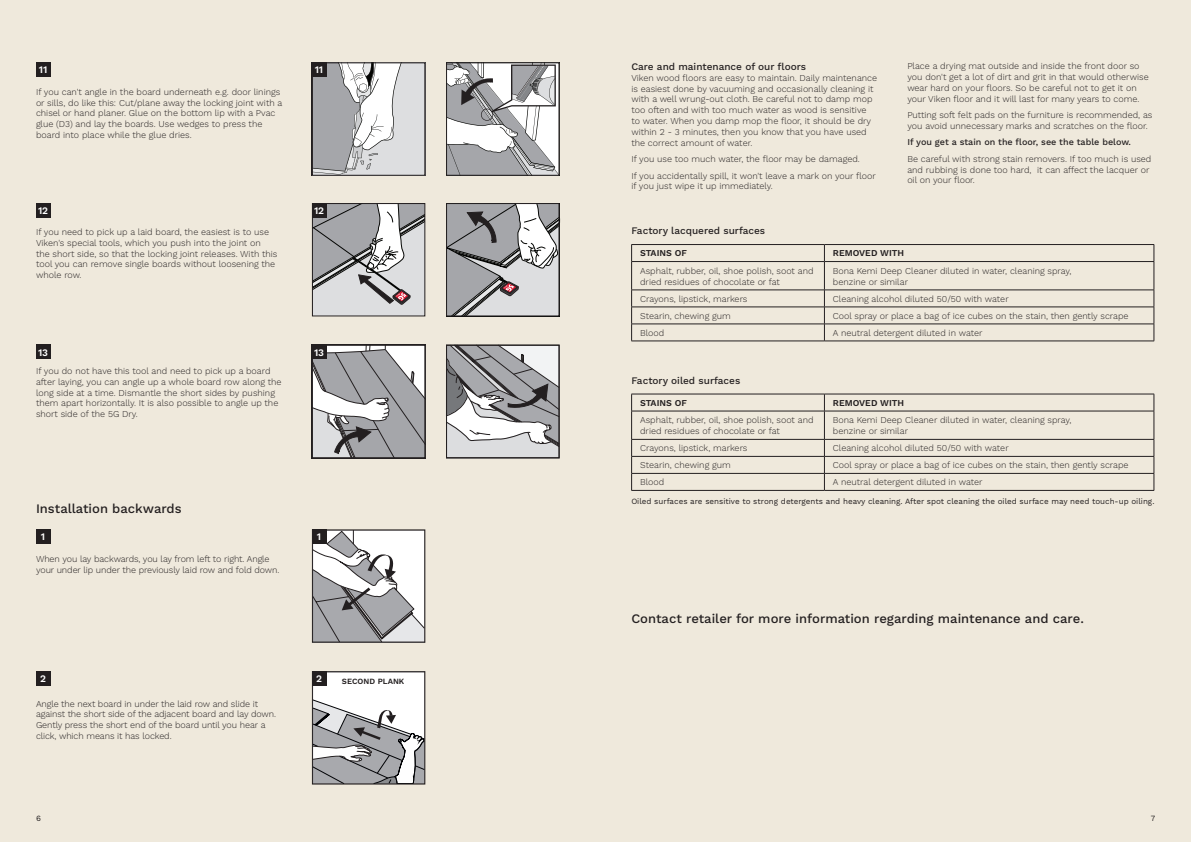
<style>
.page{position:relative;width:1191px;height:842px;background:#fff}
.page>*{position:absolute;margin:0;border:0;box-sizing:border-box;transform-origin:0 0}
.t1{font:500 13px "Work Sans";color:#231f20}
.t2{font:500 10px "Work Sans";color:#231f20}
.t3{font:600 10px "Work Sans";letter-spacing:-.02em;color:#fff}
.t4{font:300 9px/10.8px "Work Sans";color:#231f20}
.t5{font:500 9px "Work Sans";color:#231f20}
.t6{font:600 9px "Work Sans";color:#231f20}
.t7{font:8px "Work Sans";color:#231f20}
.t8{font:600 8px "Work Sans";color:#231f20}
</style>
<div class="page">
<div style="left:595px;top:0;width:596px;height:842px;background:#efe9dc"></div>
<div style="left:0;top:0;width:605px;height:842px;background:#efe9dc"></div>
<hr style="left:631px;top:244px;width:193px;height:1px;background:#231f20">
<hr style="left:824px;top:244px;width:330px;height:1px;background:#231f20">
<hr style="left:631px;top:307px;width:193px;height:1px;background:#231f20">
<hr style="left:824px;top:307px;width:330px;height:1px;background:#231f20">
<hr style="left:631px;top:324px;width:193px;height:1px;background:#231f20">
<hr style="left:824px;top:324px;width:330px;height:1px;background:#231f20">
<svg style="left:824px;top:245px;width:1px;height:96px"></svg>
<hr style="left:631px;top:341px;width:193px;height:1px;background:#231f20">
<hr style="left:824px;top:341px;width:330px;height:1px;background:#231f20">
<hr style="left:631px;top:261px;width:193px;height:1px;background:#231f20">
<svg style="left:631px;top:245px;width:1px;height:96px"></svg>
<hr style="left:824px;top:261px;width:330px;height:1px;background:#231f20">
<svg style="left:1153px;top:245px;width:1px;height:96px"></svg>
<hr style="left:631px;top:290px;width:193px;height:1px;background:#231f20">
<hr style="left:824px;top:290px;width:330px;height:1px;background:#231f20">
<hr style="left:631px;top:394px;width:193px;height:1px;background:#231f20">
<hr style="left:824px;top:394px;width:330px;height:1px;background:#231f20">
<hr style="left:631px;top:456px;width:193px;height:1px;background:#231f20">
<hr style="left:824px;top:456px;width:330px;height:1px;background:#231f20">
<hr style="left:631px;top:473px;width:193px;height:1px;background:#231f20">
<hr style="left:824px;top:473px;width:330px;height:1px;background:#231f20">
<svg style="left:824px;top:394px;width:1px;height:96px"></svg>
<hr style="left:631px;top:490px;width:193px;height:1px;background:#231f20">
<hr style="left:824px;top:490px;width:330px;height:1px;background:#231f20">
<hr style="left:631px;top:411px;width:193px;height:1px;background:#231f20">
<svg style="left:631px;top:394px;width:1px;height:96px"></svg>
<hr style="left:824px;top:411px;width:330px;height:1px;background:#231f20">
<svg style="left:1153px;top:394px;width:1px;height:96px"></svg>
<hr style="left:631px;top:439px;width:193px;height:1px;background:#231f20">
<hr style="left:824px;top:439px;width:330px;height:1px;background:#231f20">
<svg style="left:448px;top:347px;width:109px;height:109px;background:#b4b5b7"></svg>
<div style="left:446px;top:345px;width:113px;height:113px;border:1px solid #231f20"></div>
<svg style="left:314px;top:205px;width:109px;height:109px;background:#b7b7b9"></svg>
<div style="left:312px;top:203px;width:113px;height:113px;border:1px solid #231f20"></div>
<svg style="left:448px;top:203px;width:112px;height:113px;background:#afafb1"></svg>
<div style="left:446px;top:203px;width:113px;height:113px;border:1px solid #231f20"></div>
<svg style="left:314px;top:347px;width:109px;height:109px;background:#b0b0b3"></svg>
<div style="left:312px;top:345px;width:113px;height:113px;border:1px solid #231f20"></div>
<svg style="left:314px;top:64px;width:109px;height:110px;background:#cacbcd"></svg>
<div style="left:312px;top:62px;width:113px;height:114px;border:1px solid #231f20"></div>
<svg style="left:448px;top:64px;width:109px;height:110px;background:#bcbdbe"></svg>
<div style="left:446px;top:62px;width:113px;height:114px;border:1px solid #231f20"></div>
<div style="left:312px;top:62px;width:14px;height:15px;background:#231f20"></div>
<div style="left:36px;top:62px;width:14px;height:15px;background:#231f20"></div>
<div style="left:312px;top:203px;width:14px;height:14px;background:#231f20"></div>
<div style="left:312px;top:345px;width:14px;height:14px;background:#231f20"></div>
<div style="left:36px;top:203px;width:14px;height:14px;background:#231f20"></div>
<div style="left:36px;top:345px;width:14px;height:14px;background:#231f20"></div>
<svg style="left:314px;top:531px;width:109px;height:110px;background:#c4c4c6"></svg>
<div style="left:312px;top:529px;width:113px;height:114px;border:1px solid #231f20"></div>
<svg style="left:314px;top:673px;width:109px;height:109px;background:#c7c8c9"></svg>
<div style="left:312px;top:671px;width:113px;height:113px;border:1px solid #231f20"></div>
<div style="left:312px;top:529px;width:14px;height:15px;background:#231f20"></div>
<div style="left:36px;top:529px;width:14px;height:15px;background:#231f20"></div>
<div style="left:312px;top:671px;width:14px;height:14px;background:#231f20"></div>
<div style="left:36px;top:671px;width:14px;height:14px;background:#231f20"></div>
<p class="t3" style="left:39px;top:64px;width:10px">11</p>
<p class="t3" style="left:315px;top:64px;width:10px">11</p>
<p class="t4" style="left:36px;top:87px;width:248px">If you can't angle in the board underneath e.g. door linings or sills, do like this: Cut/plane away the locking joint with a chisel or hand planer. Glue on the bottom lip with a Pvac glue (D3) and lay the boards. Use wedges to press the board into place while the glue dries.</p>
<p class="t3" style="left:38px;top:205px;width:11px">12</p>
<p class="t4" style="left:36px;top:227px;width:243px">If you need to pick up a laid board, the easiest is to use Viken's special tools, which you push into the joint on<br>the short side, so that the locking joint releases. With this tool you can remove single boards without loosening the whole row.</p>
<p class="t3" style="left:38px;top:346px;width:11px">13</p>
<p class="t4" style="left:36px;top:366px;width:247px">If you do not have this tool and need to pick up a board after laying, you can angle up a whole board row along the long side at a time. Dismantle the short sides by pushing them apart horizontally. It is also possible to angle up the short side of the 5G Dry.</p>
<p class="t3" style="left:314px;top:205px;width:11px">12</p>
<p class="t3" style="left:314px;top:346px;width:11px">13</p>
<h1 class="t1" style="left:36px;top:501px;width:147px">Installation backwards</h1>
<p class="t3" style="left:41px;top:531px;width:6px">1</p>
<p class="t3" style="left:317px;top:531px;width:6px">1</p>
<p class="t4" style="left:36px;top:554px;width:245px">When you lay backwards, you lay from left to right. Angle your under lip under the previously laid row and fold down.</p>
<p class="t3" style="left:40px;top:673px;width:7px">2</p>
<p class="t3" style="left:316px;top:673px;width:7px">2</p>
<p class="t8" style="left:342px;top:676px;width:64px">SECOND PLANK</p>
<p class="t4" style="left:36px;top:699px;width:242px">Angle the next board in under the laid row and slide it against the short side of the adjacent board and lay down.<br>Gently press the short end of the board until you hear a click, which means it has locked.</p>
<p class="t2" style="left:631px;top:61px;width:176px">Care and maintenance of our floors</p>
<p class="t4" style="left:631px;top:73px;width:247px">Viken wood floors are easy to maintain. Daily maintenance is easiest done by vacuuming and occasionally cleaning it with a well wrung-out cloth. Be careful not to damp mop too often and with too much water as wood is sensitive to water. When you damp mop the floor, it should be dry within 2 - 3 minutes, then you know that you have used the correct amount of water.</p>
<p class="t4" style="left:631px;top:151px;width:246px;line-height:16.5px">If you use too much water, the floor may be damaged.<br>If you accidentally spill, it won't leave a mark on your floor</p>
<p class="t4" style="left:631px;top:181px;width:143px">if you just wipe it up immediately.</p>
<p class="t4" style="left:907px;top:61px;width:243px">Place a drying mat outside and inside the front door so you don't get a lot of dirt and grit in that would otherwise wear hard on your floors. So be careful not to get it on your Viken floor and it will last for many years to come.</p>
<p class="t4" style="left:907px;top:110px;width:247px">Putting soft felt pads on the furniture is recommended, as you avoid unnecessary marks and scratches on the floor.</p>
<p class="t5" style="left:907px;top:137px;width:225px">If you get a stain on the floor, see the table below.</p>
<p class="t4" style="left:907px;top:154px;width:246px">Be careful with strong stain removers. If too much is used and rubbing is done too hard, it can affect the lacquer or oil on your floor.</p>
<p class="t2" style="left:631px;top:225px;width:135px">Factory lacquered surfaces</p>
<p class="t6" style="left:640px;top:248px;width:48px">STAINS OF</p>
<p class="t6" style="left:833px;top:248px;width:73px">REMOVED WITH</p>
<p class="t4" style="left:640px;top:266px;width:175px">Asphalt, rubber, oil, shoe polish, soot and dried residues of chocolate or fat</p>
<p class="t4" style="left:833px;top:266px;width:240px">Bona Kemi Deep Cleaner diluted in water, cleaning spray, benzine or similar</p>
<p class="t4" style="left:640px;top:294px;width:109px">Crayons, lipstick, markers</p>
<p class="t4" style="left:833px;top:294px;width:177px">Cleaning alcohol diluted 50/50 with water</p>
<p class="t4" style="left:640px;top:311px;width:92px">Stearin, chewing gum</p>
<p class="t4" style="left:833px;top:311px;width:297px">Cool spray or place a bag of ice cubes on the stain, then gently scrape</p>
<p class="t4" style="left:640px;top:328px;width:26px">Blood</p>
<p class="t4" style="left:833px;top:328px;width:151px">A neutral detergent diluted in water</p>
<p class="t2" style="left:631px;top:374px;width:110px">Factory oiled surfaces</p>
<p class="t6" style="left:640px;top:398px;width:48px">STAINS OF</p>
<p class="t6" style="left:833px;top:398px;width:73px">REMOVED WITH</p>
<p class="t4" style="left:640px;top:415px;width:175px">Asphalt, rubber, oil, shoe polish, soot and dried residues of chocolate or fat</p>
<p class="t4" style="left:833px;top:415px;width:240px">Bona Kemi Deep Cleaner diluted in water, cleaning spray, benzine or similar</p>
<p class="t4" style="left:640px;top:443px;width:109px">Crayons, lipstick, markers</p>
<p class="t4" style="left:833px;top:443px;width:177px">Cleaning alcohol diluted 50/50 with water</p>
<p class="t4" style="left:640px;top:460px;width:92px">Stearin, chewing gum</p>
<p class="t4" style="left:833px;top:460px;width:297px">Cool spray or place a bag of ice cubes on the stain, then gently scrape</p>
<p class="t4" style="left:640px;top:477px;width:26px">Blood</p>
<p class="t4" style="left:833px;top:477px;width:151px">A neutral detergent diluted in water</p>
<p class="t7" style="left:631px;top:497px;width:524px">Oiled surfaces are sensitive to strong detergents and heavy cleaning. After spot cleaning the oiled surface may need touch-up oiling.</p>
<h1 class="t1" style="left:631px;top:611px;width:454px">Contact retailer for more information regarding maintenance and care.</h1>
<p class="t7" style="left:36px;top:814px;width:6px">6</p>
<p class="t7" style="left:1150px;top:814px;width:6px">7</p>
</div>
